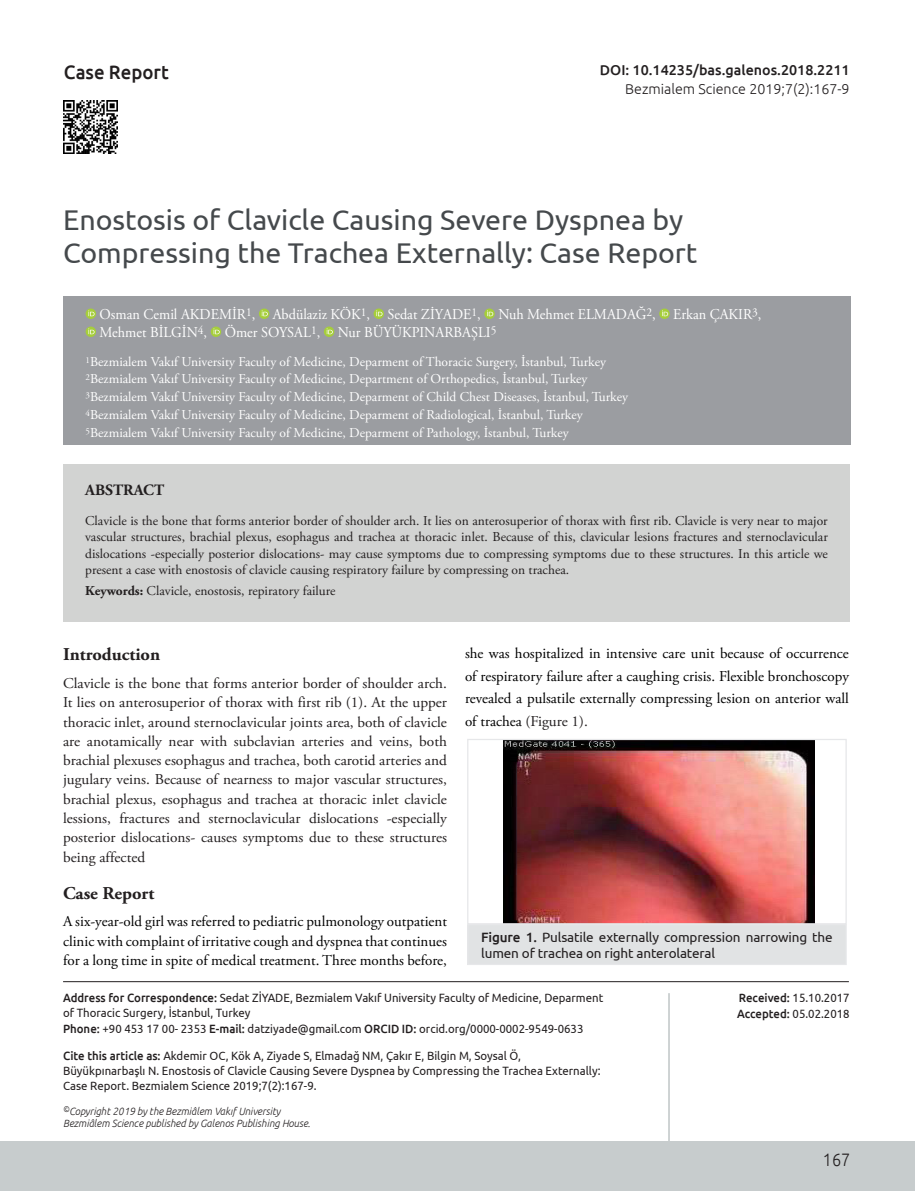
<style>
.page{position:relative;width:915px;height:1191px;background:#fff}
.page>*{position:absolute;margin:0;border:0;box-sizing:border-box;transform-origin:0 0}
.BASLIK{font:28.5px/33px "Ubuntu";color:#45494c}
.t1{font:500 19.5px "Ubuntu";color:#231f20;scale:.95 1}
.YAZI_BASLIK{font:700 18px "Adobe Garamond Pro";color:#231f20}
.t2{font:300 18px "Ubuntu";color:#231f20;scale:.9 1}
.OZET{font:700 15.75px "Adobe Garamond Pro";color:#231f20}
.YAZI{font:15px/19.4px "Adobe Garamond Pro";color:#231f20;text-align:justify}
.YAZI-2{font:15px/22.6px "Adobe Garamond Pro";color:#000;text-align:justify}
.YAZARLAR{font:15px/18px "Adobe Garamond Pro";color:#fff;scale:.95 1}
.t3{font:500 14.25px "Ubuntu";color:#231f20}
.t4{font:300 14.25px "Ubuntu";color:#231f20}
.OZET-2{font:13.5px/16.5px "Adobe Garamond Pro";color:#231f20;text-align:justify}
.KURUM{font:13.5px "Adobe Garamond Pro";color:#fff}
.RESİM-ALTI{font:13.5px/16.5px "Ubuntu";letter-spacing:-.01em;color:#231f20}
.t5{font:12px/15px "Ubuntu";color:#231f20;scale:.95 1}
.t6{font:italic 300 10.5px/12px "Ubuntu";color:#231f20;scale:.95 1}
.s1{font-weight:700}
.s2{color:#231f20}
.s3{font-weight:500}
</style>
<div class="page">
<div style="left:0;top:1141px;width:914px;height:50px;background:#c7cccd"></div>
<hr style="left:63px;top:981px;width:785px;height:1px;background:#231f20">
<hr style="left:668px;top:993px;width:1px;height:148px;background:#c7cccd">
<img style="left:64px;top:100px;width:53px;height:54px">
<div style="left:63px;top:464px;width:786px;height:157px;background:#d2d3d2"></div>
<div style="left:63px;top:296px;width:787px;height:149px;background:#9b9da1"></div>
<svg style="left:86px;top:308px;width:10px;height:11px"></svg>
<svg style="left:88px;top:310px;width:6px;height:6px"></svg>
<svg style="left:259px;top:308px;width:10px;height:11px"></svg>
<svg style="left:261px;top:310px;width:7px;height:6px"></svg>
<svg style="left:373px;top:308px;width:11px;height:11px"></svg>
<svg style="left:376px;top:310px;width:6px;height:6px"></svg>
<svg style="left:484px;top:308px;width:10px;height:11px"></svg>
<svg style="left:487px;top:310px;width:6px;height:6px"></svg>
<svg style="left:659px;top:308px;width:10px;height:11px"></svg>
<svg style="left:661px;top:310px;width:7px;height:6px"></svg>
<svg style="left:86px;top:326px;width:10px;height:11px"></svg>
<svg style="left:88px;top:328px;width:6px;height:6px"></svg>
<svg style="left:211px;top:326px;width:10px;height:11px"></svg>
<svg style="left:213px;top:328px;width:7px;height:6px"></svg>
<svg style="left:324px;top:326px;width:10px;height:11px"></svg>
<svg style="left:326px;top:328px;width:7px;height:6px"></svg>
<img style="left:503px;top:741px;width:310px;height:181px">
<div style="left:467px;top:739px;width:379px;height:185px;border:1px solid #e6e7e9"></div>
<div style="left:467px;top:924px;width:378px;height:40px;background:#e1e3e4"></div>
<div style="left:467px;top:924px;width:379px;height:41px;border:1px solid #e6e7e9"></div>
<h2 class="t1" style="left:64px;top:60px;width:112px">Case Report</h2>
<p class="t3" style="left:599px;top:61px;width:251px">DOI: 10.14235/bas.galenos.2018.2211</p>
<p class="t4" style="left:625px;top:80px;width:226px">Bezmialem Science 2019;7(2):167-9</p>
<p class="BASLIK" style="left:63px;top:202px;width:635px">Enostosis of Clavicle Causing Severe Dyspnea by<br>Compressing the Trachea Externally: Case Report</p>
<p class="YAZARLAR" style="left:100px;top:306px;width:698px">Osman Cemil AKDEMİR<sup>1</sup>, Abdülaziz KÖK<sup>1</sup>, Sedat ZİYADE<sup>1</sup>, Nuh Mehmet ELMADAĞ<sup>2</sup>, Erkan ÇAKIR<sup>3</sup>,<br>Mehmet BİLGİN<sup>4</sup>, Ömer SOYSAL<sup>1</sup>, Nur BÜYÜKPINARBAŞLI<sup>5</sup></p>
<p class="KURUM" style="left:86px;top:353px;width:521px"><sup>1</sup>Bezmialem Vakıf University Faculty of Medicine, Deparment of Thoracic Surgery, İstanbul, Turkey</p>
<p class="KURUM" style="left:86px;top:371px;width:503px"><sup>2</sup>Bezmialem Vakıf University Faculty of Medicine, Department of Orthopedics, İstanbul, Turkey</p>
<p class="KURUM" style="left:86px;top:389px;width:543px"><sup>3</sup>Bezmialem Vakıf University Faculty of Medicine, Deparment of Child Chest Diseases, İstanbul, Turkey</p>
<p class="KURUM" style="left:86px;top:406px;width:498px"><sup>4</sup>Bezmialem Vakıf University Faculty of Medicine, Deparment of Radiological, İstanbul, Turkey</p>
<p class="KURUM" style="left:86px;top:424px;width:484px"><sup>5</sup>Bezmialem Vakıf University Faculty of Medicine, Deparment of Pathology, İstanbul, Turkey</p>
<p class="OZET" style="left:85px;top:481px;width:80px">ABSTRACT</p>
<p class="OZET-2" style="left:85px;top:513px;width:744px">Clavicle is the bone that forms anterior border of shoulder arch. It lies on anterosuperior of thorax with first rib. Clavicle is very near to major vascular structures, brachial plexus, esophagus and trachea at thoracic inlet. Because of this, clavicular lesions fractures and sternoclavicular dislocations -especially posterior dislocations- may cause symptoms due to compressing symptoms due to these structures. In this article we present a case with enostosis of clavicle causing respiratory failure by compressing on trachea.</p>
<p class="OZET-2" style="left:85px;top:583px;width:252px"><span class="s1">Keywords:</span> Clavicle, enostosis, repiratory failure</p>
<p class="YAZI_BASLIK" style="left:63px;top:644px;width:99px">Introduction</p>
<p class="YAZI" style="left:63px;top:674px;width:385px">Clavicle is the bone that forms anterior border of shoulder arch.<br>It lies on anterosuperior of thorax with first rib (1). At the upper thoracic inlet, around sternoclavicular joints area, both of clavicle are anotamically near with subclavian arteries and veins, both brachial plexuses esophagus and trachea, both carotid arteries and jugulary veins. Because of nearness to major vascular structures, brachial plexus, esophagus and trachea at thoracic inlet clavicle lessions, fractures and sternoclavicular dislocations -especially posterior dislocations- causes symptoms due to these structures being affected</p>
<p class="YAZI_BASLIK" style="left:63px;top:882px;width:93px">Case Report</p>
<p class="YAZI-2" style="left:63px;top:912px;width:385px;line-height:19.4px">A six-year-old girl was referred to pediatric pulmonology outpatient clinic with complaint of irritative cough and dyspnea that continues for a long time in spite of medical treatment. Three months before,</p>
<p class="YAZI-2" style="left:465px;top:642px;width:385px">she was hospitalized in intensive care unit because of occurrence of respiratory failure after a caughing crisis. Flexible bronchoscopy revealed a pulsatile externally compressing lesion on anterior wall of trachea <span class="s2">(Figure 1).</span></p>
<p class="RESİM-ALTI" style="left:481px;top:928px;width:353px"><span class="s3">Figure 1.</span> Pulsatile externally compression narrowing the lumen of trachea on right anterolateral</p>
<p class="t5" style="left:63px;top:990px;width:570px"><span class="s3">Address for Correspondence:</span> Sedat ZİYADE, Bezmialem Vakıf University Faculty of Medicine, Deparment of Thoracic Surgery, İstanbul, Turkey</p>
<p class="t5" style="left:63px;top:1021px;width:549px"><span class="s3">Phone:</span> +90 453 17 00- 2353 <span class="s3">E-mail:</span> datziyade@gmail.com <span class="s3">ORCID ID:</span> orcid.org/0000-0002-9549-0633</p>
<p class="t5" style="left:63px;top:1047px;width:567px"><span class="s3">Cite this article as:</span> Akdemir OC, Kök A, Ziyade S, Elmadağ NM, Çakır E, Bilgin M, Soysal Ö,<br>Büyükpınarbaşlı N. Enostosis of Clavicle Causing Severe Dyspnea by Compressing the Trachea Externally:<br>Case Report. Bezmialem Science 2019;7(2):167-9.</p>
<p class="t6" style="left:63px;top:1105px;width:262px"><sup>©</sup>Copyright 2019 by the Bezmiâlem Vakıf University<br>Bezmiâlem Science published by Galenos Publishing House.</p>
<p class="t5" style="left:738px;top:990px;width:118px"><span class="s3">Received:</span> 15.10.2017</p>
<p class="t5" style="left:737px;top:1006px;width:120px"><span class="s3">Accepted:</span> 05.02.2018</p>
<p class="t2" style="left:822px;top:1148px;width:32px">167</p>
</div>
